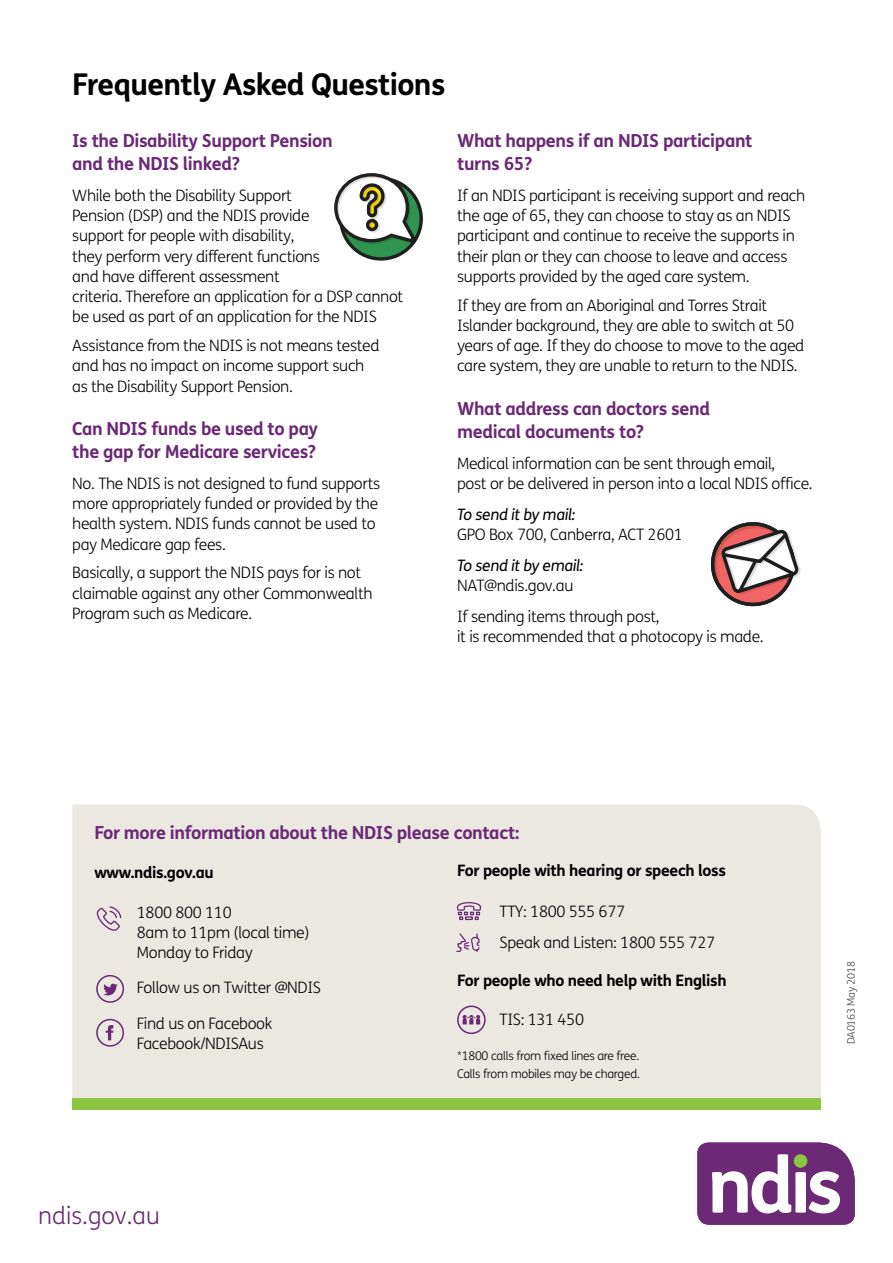
<style>
.page{position:relative;width:893px;height:1263px;background:#fff}
.page>*{position:absolute;margin:0;border:0;box-sizing:border-box;transform-origin:0 0}
.t1{font:700 30px "FS Me";letter-spacing:-.02em;color:#000}
.t2{font:300 24px "FS Me";color:#6b2976}
.t3{font:700 18px/22.5px "FS Me";letter-spacing:-.02em;color:#6b2976}
.Text__plain{font:300 15.75px/20.2px "FS Me";letter-spacing:-.02em;color:#000}
.t4{font:700 15.75px "FS Me";letter-spacing:-.02em;color:#000}
.Text__plain-2{font:italic 15.75px/20.2px "FS Me";letter-spacing:-.02em;color:#000}
.Text__plain-3{font:300 12px "FS Me";letter-spacing:-.02em;color:#000}
.Text__plain-4{font:300 10.5px "FS Me";letter-spacing:-.02em;color:#414042}
.s1{font-weight:400;font-style:italic}
.s2{font-weight:300;font-style:normal}
</style>
<div class="page">
<div style="left:72px;top:804px;width:749px;height:294px;background:#ebe8e2"></div>
<div style="left:72px;top:1098px;width:749px;height:12px;background:#8ac63f"></div>
<svg style="left:697px;top:1142px;width:158px;height:83px"></svg>
<div style="left:794px;top:1154px;width:13px;height:14px;background:#8ac63f;border-radius:50%"></div>
<svg style="left:97px;top:906px;width:24px;height:25px"></svg>
<div style="left:96px;top:975px;width:28px;height:28px;border:2px solid #6b2976;border-radius:50%"></div>
<svg style="left:103px;top:984px;width:15px;height:11px"></svg>
<svg style="left:106px;top:1025px;width:7px;height:15px"></svg>
<div style="left:96px;top:1019px;width:28px;height:28px;border:2px solid #6b2976;border-radius:50%"></div>
<svg style="left:456px;top:901px;width:26px;height:20px"></svg>
<svg style="left:456px;top:933px;width:24px;height:20px"></svg>
<div style="left:457px;top:1005px;width:29px;height:29px;border:2px solid #6b2976;border-radius:50%"></div>
<svg style="left:463px;top:1015px;width:17px;height:9px"></svg>
<svg style="left:334px;top:173px;width:89px;height:88px"></svg>
<svg style="left:711px;top:522px;width:90px;height:84px"></svg>
<h2 class="t1" style="left:72px;top:61px;width:375px">Frequently Asked Questions</h2>
<h3 class="t3" style="left:72px;top:129px;width:262px">Is the Disability Support Pension and the NDIS linked?</h3>
<p class="Text__plain" style="left:72px;top:185px;width:333px">While both the Disability Support<br>Pension (DSP) and the NDIS provide<br>support for people with disability,<br>they perform very different functions<br>and have different assessment<br>criteria. Therefore an application for a DSP cannot be used as part of an application for the NDIS</p>
<p class="Text__plain" style="left:72px;top:335px;width:309px">Assistance from the NDIS is not means tested and has no impact on income support such as the Disability Support Pension.</p>
<h3 class="t3" style="left:72px;top:417px;width:247px">Can NDIS funds be used to pay the gap for Medicare services?</h3>
<p class="Text__plain" style="left:72px;top:473px;width:309px">No. The NDIS is not designed to fund supports more appropriately funded or provided by the health system. NDIS funds cannot be used to pay Medicare gap fees.</p>
<p class="Text__plain" style="left:72px;top:562px;width:302px">Basically, a support the NDIS pays for is not claimable against any other Commonwealth<br>Program such as Medicare.</p>
<h3 class="t3" style="left:457px;top:129px;width:297px">What happens if an NDIS participant turns 65?</h3>
<p class="Text__plain" style="left:457px;top:185px;width:350px">If an NDIS participant is receiving support and reach the age of 65, they can choose to stay as an NDIS participant and continue to receive the supports in their plan or they can choose to leave and access supports provided by the aged care system.</p>
<p class="Text__plain" style="left:457px;top:294px;width:349px">If they are from an Aboriginal and Torres Strait Islander background, they are able to switch at 50 years of age. If they do choose to move to the aged care system, they are unable to return to the NDIS.</p>
<h3 class="t3" style="left:457px;top:397px;width:254px">What address can doctors send medical documents to?</h3>
<p class="Text__plain" style="left:457px;top:452px;width:357px">Medical information can be sent through email,<br>post or be delivered in person into a local NDIS office.</p>
<p class="Text__plain" style="left:457px;top:503px;width:227px"><span class="s1">To send it by mail:<br></span>GPO Box 700, Canberra, ACT 2601</p>
<p class="Text__plain-2" style="left:457px;top:555px;width:128px">To send it by email:<br><span class="s2">NAT@ndis.gov.au</span></p>
<p class="Text__plain" style="left:457px;top:606px;width:308px">If sending items through post,<br>it is recommended that a photocopy is made.</p>
<h3 class="t3" style="left:94px;top:821px;width:427px">For more information about the NDIS please contact:</h3>
<h4 class="t4" style="left:94px;top:860px;width:121px">www.ndis.gov.au</h4>
<h4 class="t4" style="left:457px;top:858px;width:270px">For people with hearing or speech loss</h4>
<p class="Text__plain" style="left:137px;top:902px;width:96px">1800 800 110</p>
<p class="Text__plain" style="left:137px;top:922px;width:174px">8am to 11pm (local time)</p>
<p class="Text__plain" style="left:137px;top:942px;width:117px">Monday to Friday</p>
<p class="Text__plain" style="left:137px;top:977px;width:186px">Follow us on Twitter @NDIS</p>
<p class="Text__plain" style="left:137px;top:1012px;width:137px">Find us on Facebook</p>
<p class="Text__plain" style="left:137px;top:1033px;width:128px">Facebook/NDISAus</p>
<p class="Text__plain" style="left:500px;top:901px;width:127px">TTY: 1800 555 677</p>
<p class="Text__plain" style="left:500px;top:932px;width:217px">Speak and Listen: 1800 555 727</p>
<h4 class="t4" style="left:457px;top:968px;width:271px">For people who need help with English</h4>
<p class="Text__plain" style="left:500px;top:1009px;width:86px">TIS: 131 450</p>
<p class="Text__plain-3" style="left:457px;top:1047px;width:184px">*1800 calls from fixed lines are free.</p>
<p class="Text__plain-3" style="left:457px;top:1065px;width:184px">Calls from mobiles may be charged.</p>
<h2 class="t2" style="left:38px;top:1199px;width:123px">ndis.gov.au</h2>
<p class="Text__plain-4" style="left:844px;top:1044px;width:84px;rotate:-90deg">DA0163 May 2018</p>
</div>
